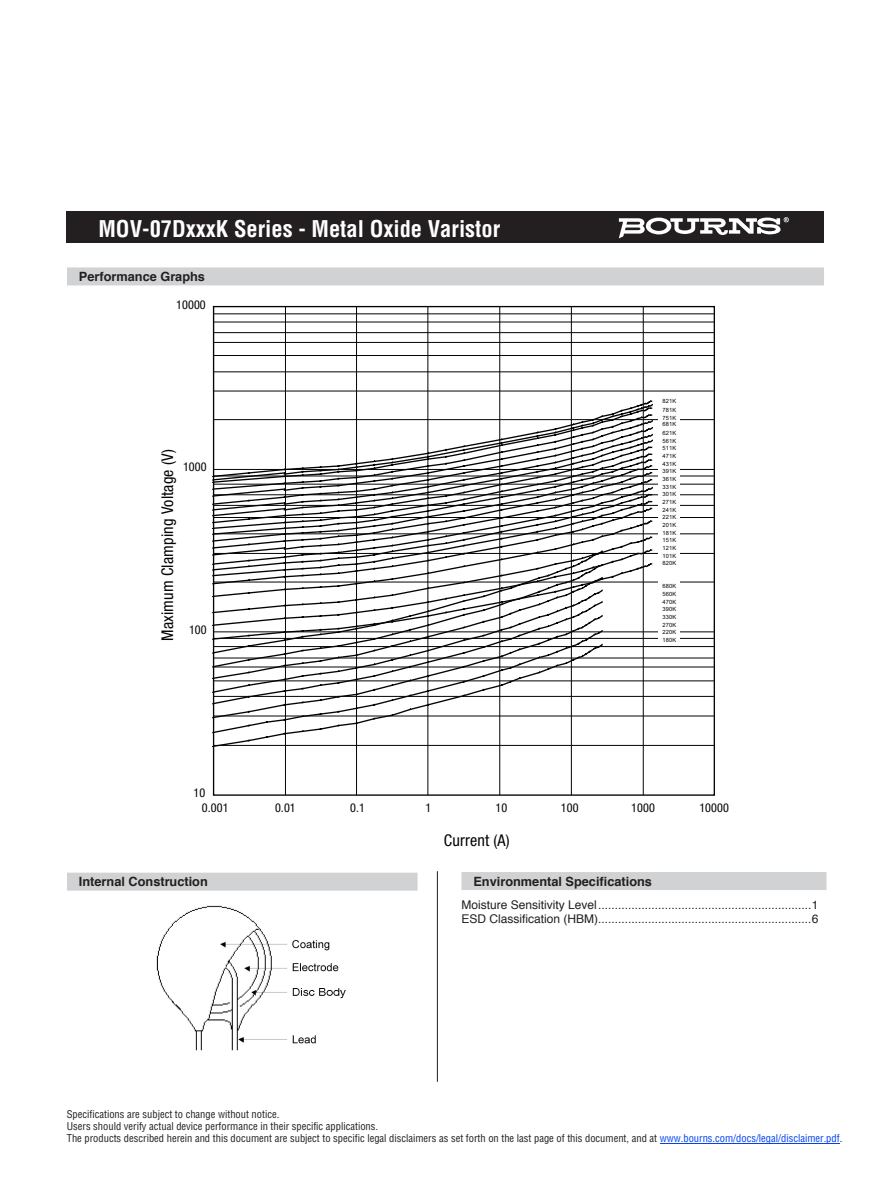
<style>
.page{position:relative;width:891px;height:1188px;background:#fff}
.page>*{position:absolute;margin:0;border:0;box-sizing:border-box;transform-origin:0 0}
.t1{font:700 condensed 24px "Helvetica";color:#fff}
.t2{font:700 condensed 22.5px "Helvetica";color:#fff}
.t3{font:condensed 16.2px "Helvetica Neue";letter-spacing:.01em;color:#040503}
.t4{font:700 12.75px "Helvetica";color:#231f20}
.t5{font:condensed 12.15px "Helvetica Neue";letter-spacing:.01em;color:#040503}
.t6{font:12px/14.4px "Helvetica";color:#231f20}
.t7{font:condensed 10.5px/12px "Helvetica";color:#231f20}
.t8{font:5.7px/8.1px "Arial";letter-spacing:.01em;color:#040503;text-align:justify}
.s1{color:#0042f4}
</style>
<div class="page">
<div style="left:461px;top:872px;width:366px;height:18px;background:#d1d2d4"></div>
<div style="left:67px;top:212px;width:757px;height:31px;background:#231f20"></div>
<svg style="left:618px;top:217px;width:171px;height:21px"></svg>
<div style="left:67px;top:267px;width:757px;height:18px;background:#d1d2d4"></div>
<svg style="left:212px;top:305px;width:503px;height:491px"></svg>
<hr style="left:643px;top:307px;width:1px;height:488px;background:#040503">
<hr style="left:571px;top:307px;width:1px;height:488px;background:#040503">
<hr style="left:500px;top:307px;width:1px;height:488px;background:#040503">
<hr style="left:428px;top:307px;width:1px;height:488px;background:#040503">
<hr style="left:356px;top:307px;width:1px;height:488px;background:#040503">
<hr style="left:285px;top:307px;width:1px;height:488px;background:#040503">
<div style="left:67px;top:873px;width:351px;height:18px;background:#d1d2d4"></div>
<img style="left:156px;top:905px;width:190px;height:146px">
<hr style="left:437px;top:871px;width:1px;height:211px;background:#231f20">
<hr style="left:660px;top:1144px;width:179px;height:1px;background:#0042f4">
<h1 class="t1" style="left:98px;top:211px;width:423px">3312 - 2 mm SMD Trimming Potentiometer</h1>
<h2 class="t2" style="left:98px;top:215px;width:403px">MOV-07DxxxK Series - Metal Oxide Varistor</h2>
<p class="t4" style="left:79px;top:266px;width:128px">Performance Graphs</p>
<p class="t5" style="left:176px;top:297px;width:31px">10000</p>
<h3 class="t3" style="left:158px;top:641px;width:193px;rotate:-90deg">Maximum Clamping Voltage (V)</h3>
<p class="t5" style="left:183px;top:460px;width:25px">1000</p>
<p class="t5" style="left:189px;top:623px;width:19px">100</p>
<p class="t5" style="left:194px;top:785px;width:13px">10</p>
<p class="t8" style="left:663px;top:397px;width:15px">821K 781K 751K</p>
<p class="t8" style="left:663px;top:421px;width:15px">681K 621K 561K</p>
<p class="t8" style="left:663px;top:444px;width:15px">511K 471K 431K</p>
<p class="t8" style="left:663px;top:467px;width:15px">391K 361K 331K</p>
<p class="t8" style="left:663px;top:490px;width:15px">301K 271K 241K</p>
<p class="t8" style="left:663px;top:513px;width:15px">221K 201K 181K</p>
<p class="t8" style="left:663px;top:536px;width:15px">151K 121K 101K</p>
<p class="t8" style="left:663px;top:559px;width:15px">820K</p>
<p class="t8" style="left:663px;top:582px;width:15px">680K 560K 470K</p>
<p class="t8" style="left:663px;top:605px;width:15px">390K 330K 270K</p>
<p class="t8" style="left:663px;top:628px;width:15px">220K<br>180K</p>
<p class="t5" style="left:202px;top:801px;width:28px">0.001</p>
<p class="t5" style="left:275px;top:801px;width:22px">0.01</p>
<p class="t5" style="left:350px;top:801px;width:16px">0.1</p>
<p class="t5" style="left:426px;top:801px;width:7px">1</p>
<p class="t5" style="left:495px;top:801px;width:13px">10</p>
<p class="t5" style="left:561px;top:801px;width:19px">100</p>
<p class="t5" style="left:631px;top:801px;width:25px">1000</p>
<p class="t5" style="left:699px;top:801px;width:31px">10000</p>
<h3 class="t3" style="left:444px;top:831px;width:67px">Current (A)</h3>
<p class="t4" style="left:79px;top:871px;width:130px">Internal Construction</p>
<p class="t4" style="left:473px;top:871px;width:180px">Environmental Specifications</p>
<p class="t6" style="left:461px;top:898px;width:358px">Moisture Sensitivity Level................................................................1<br>ESD Classification (HBM)................................................................6</p>
<p class="t7" style="left:67px;top:1108px;width:777px">Specifications are subject to change without notice.<br>Users should verify actual device performance in their specific applications.<br>The products described herein and this document are subject to specific legal disclaimers as set forth on the last page of this document, and at <span class="s1">www.bourns.com/docs/legal/disclaimer.pdf</span>.</p>
</div>
